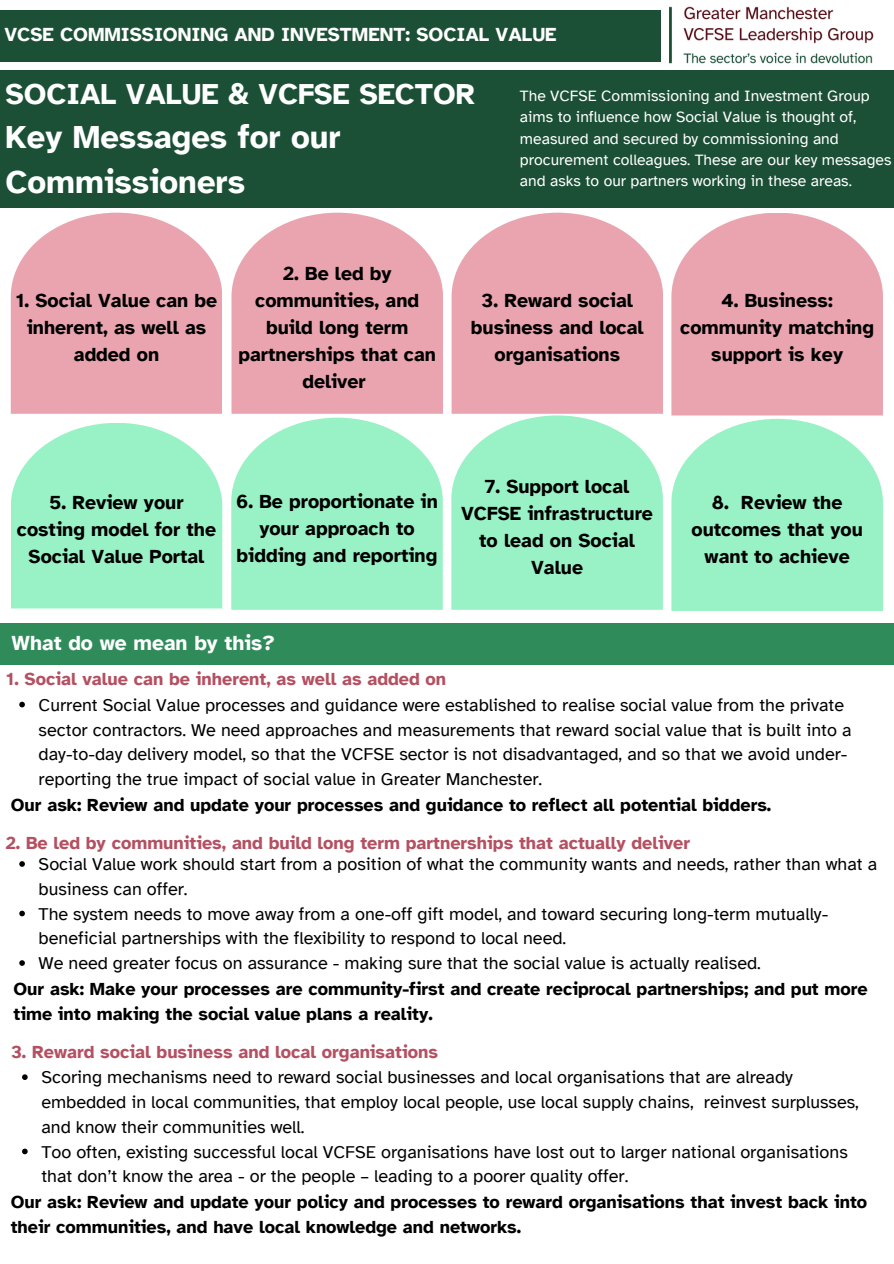
<style>
.page{position:relative;width:894px;height:1264px;background:#fff}
.page>*{position:absolute;margin:0;border:0;box-sizing:border-box;transform-origin:0 0}
.t1{font:700 32.7px/45px "Atkinson Hyperlegible";color:#fff}
.t2{font:700 29.7px "Atkinson Hyperlegible";color:#fff}
.t3{font:700 21px "Atkinson Hyperlegible";color:#fff}
.t4{font:700 19.5px/27px "Atkinson Hyperlegible";color:#000;text-align:center}
.t5{font:700 19.5px "Atkinson Hyperlegible";color:#fff}
.t6{font:18px/24.8px "Atkinson Hyperlegible";color:#000}
.t7{font:700 18px/24.8px "Atkinson Hyperlegible";color:#000}
.t8{font:700 18px "Atkinson Hyperlegible";color:#b45061}
.t9{font:15.75px/21.3px "Atkinson Hyperlegible";color:#fff}
</style>
<div class="page">
<div style="left:0;top:71px;width:893px;height:137px;background:#1b5036"></div>
<img style="left:669px;top:6px;width:204px;height:58px">
<svg style="left:671px;top:213px;width:211px;height:398px;background:#c8cfc1"></svg>
<svg style="left:11px;top:213px;width:211px;height:201px;background:#eaacb6"></svg>
<svg style="left:451px;top:213px;width:211px;height:397px;background:#c7cfc0"></svg>
<svg style="left:231px;top:213px;width:212px;height:397px;background:#c8cfc1"></svg>
<svg style="left:11px;top:423px;width:211px;height:185px;background:#a2f3cb"></svg>
<div style="left:0;top:623px;width:893px;height:41px;background:#308b5a"></div>
<div style="left:0;top:11px;width:660px;height:51px;background:#1b5036"></div>
<svg style="left:19px;top:701px;width:6px;height:6px"></svg>
<svg style="left:19px;top:861px;width:6px;height:5px"></svg>
<svg style="left:19px;top:910px;width:6px;height:6px"></svg>
<svg style="left:19px;top:960px;width:6px;height:5px"></svg>
<svg style="left:22px;top:1074px;width:6px;height:5px"></svg>
<svg style="left:22px;top:1148px;width:6px;height:6px"></svg>
<h4 class="t5" style="left:4px;top:23px;width:553px">VCSE COMMISSIONING AND INVESTMENT: SOCIAL VALUE</h4>
<h2 class="t2" style="left:5px;top:76px;width:471px">SOCIAL VALUE &amp; VCFSE SECTOR</h2>
<h1 class="t1" style="left:5px;top:115px;width:337px">Key Messages for our<br>Commissioners</h1>
<p class="t9" style="left:520px;top:85px;width:373px">The VCFSE Commissioning and Investment Group aims to influence how Social Value is thought of, measured and secured by commissioning and procurement colleagues. These are our key messages and asks to our partners working in these areas.</p>
<h3 class="t4" style="left:16px;top:287px;width:203px">1. Social Value can be inherent, as well as added on</h3>
<h3 class="t4" style="left:238px;top:260px;width:199px">2. Be led by communities, and build long term partnerships that can deliver</h3>
<h3 class="t4" style="left:471px;top:287px;width:174px">3. Reward social business and local organisations</h3>
<h3 class="t4" style="left:680px;top:287px;width:195px">4. Business: community matching support is key</h3>
<h3 class="t4" style="left:17px;top:489px;width:201px">5. Review your costing model for the<br>Social Value Portal</h3>
<h3 class="t4" style="left:236px;top:488px;width:203px">6. Be proportionate in your approach to bidding and reporting</h3>
<h3 class="t4" style="left:461px;top:473px;width:193px">7. Support local<br>VCFSE infrastructure to lead on Social<br>Value</h3>
<h3 class="t3" style="left:12px;top:630px;width:265px">What do we mean by this?</h3>
<h3 class="t8" style="left:6px;top:668px;width:441px">1. Social value can be inherent, as well as added on</h3>
<p class="t4" style="left:691px;top:489px;width:173px">8. Review the outcomes that you want to achieve</p>
<p class="t6" style="left:39px;top:692px;width:814px">Current Social Value processes and guidance were established to realise social value from the private sector contractors. We need approaches and measurements that reward social value that is built into a day-to-day delivery model, so that the VCFSE sector is not disadvantaged, and so that we avoid under&shy;reporting the true impact of social value in Greater Manchester.</p>
<p class="t7" style="left:11px;top:792px;width:761px">Our ask: Review and update your processes and guidance to reflect all potential bidders.</p>
<h4 class="t8" style="left:5px;top:832px;width:686px">2. Be led by communities, and build long term partnerships that actually deliver</h4>
<p class="t6" style="left:39px;top:851px;width:839px">Social Value work should start from a position of what the community wants and needs, rather than what a business can offer.</p>
<p class="t6" style="left:39px;top:901px;width:791px">The system needs to move away from a one-off gift model, and toward securing long-term mutually&shy;beneficial partnerships with the flexibility to respond to local need.</p>
<p class="t6" style="left:39px;top:950px;width:723px">We need greater focus on assurance - making sure that the social value is actually realised.</p>
<p class="t7" style="left:14px;top:976px;width:855px">Our ask: Make your processes are community-first and create reciprocal partnerships; and put more time into making the social value plans a reality.</p>
<h4 class="t8" style="left:11px;top:1040px;width:428px">3. Reward social business and local organisations</h4>
<p class="t6" style="left:41px;top:1065px;width:818px">Scoring mechanisms need to reward social businesses and local organisations that are already embedded in local communities, that employ local people, use local supply chains, reinvest surplusses, and know their communities well.</p>
<p class="t6" style="left:41px;top:1139px;width:807px">Too often, existing successful local VCFSE organisations have lost out to larger national organisations that don’t know the area - or the people – leading to a poorer quality offer.</p>
<p class="t7" style="left:11px;top:1189px;width:857px">Our ask: Review and update your policy and processes to reward organisations that invest back into their communities, and have local knowledge and networks.</p>
</div>
